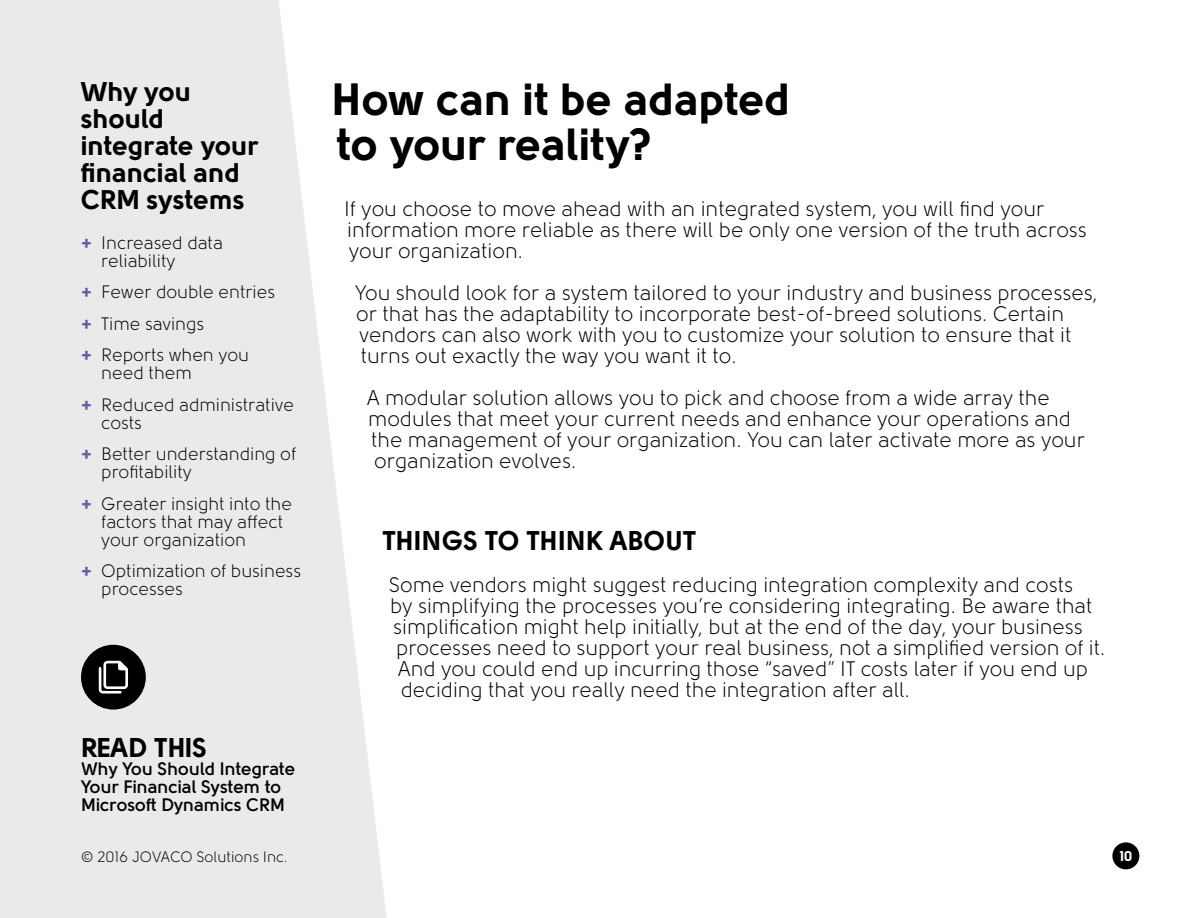
<style>
.page{position:relative;width:1188px;height:918px;background:#fff}
.page>*{position:absolute;margin:0;border:0;box-sizing:border-box;transform-origin:0 0}
.t1{font:900 45px/45px "Solomon";letter-spacing:-.005em;color:#000}
.t2{font:900 27px/27px "Solomon";color:#000}
.t3{font:21px/21px "Solomon";color:#000}
.t4{font:18px/31.5px "Solomon";color:#000}
.t5{font:700 18px/18px "Solomon";color:#000}
.t6{font:15px "Solomon";color:#000}
.t7{font:900 14.25px "Solomon";color:#fff}
.s1{font-weight:900;color:#675da9}
</style>
<div class="page">
<svg style="left:0;top:0;width:387px;height:918px;background:#ececec"></svg>
<div style="left:81px;top:645px;width:65px;height:65px;background:#000;border-radius:50%"></div>
<svg style="left:99px;top:661px;width:29px;height:33px"></svg>
<div style="left:1112px;top:842px;width:27px;height:27px;background:#000;border-radius:50%"></div>
<p class="t2" style="left:81px;top:78px;width:179px">Why you should integrate your financial and<br>CRM systems</p>
<p class="t4" style="left:101px;top:234px;width:123px;line-height:18px;text-indent:-20px"><span class="s1">+</span> Increased data reliability</p>
<p class="t4" style="left:81px;top:277px;width:196px"><span class="s1">+</span> Fewer double entries <span class="s1">+</span> Time savings<br><span class="s1">+</span> Reports when you</p>
<p class="t4" style="left:81px;top:358px;width:215px;text-indent:20px">need them<br><span class="s1">+</span> Reduced administrative</p>
<p class="t4" style="left:81px;top:407px;width:217px;text-indent:20px">costs<br><span class="s1">+</span> Better understanding of</p>
<p class="t4" style="left:81px;top:457px;width:212px;text-indent:20px">profitability<br><span class="s1">+</span> Greater insight into the</p>
<p class="t4" style="left:101px;top:513px;width:184px;line-height:18px">factors that may affect your organization</p>
<p class="t4" style="left:101px;top:562px;width:201px;line-height:18px;text-indent:-20px"><span class="s1">+</span> Optimization of business processes</p>
<h1 class="t1" style="left:332px;top:76px;width:461px">H ow can it be adapted to your reality?</h1>
<p class="t3" style="left:344px;top:198px;width:744px">If you choose to move ahead with an integrated system, you will find your information more reliable as there will be only one version of the truth across your organization.</p>
<p class="t3" style="left:355px;top:282px;width:744px">You should look for a system tailored to your industry and business processes, or that has the adaptability to incorporate best-of-breed solutions. Certain vendors can also work with you to customize your solution to ensure that it turns out exactly the way you want it to.</p>
<p class="t3" style="left:367px;top:387px;width:720px">A modular solution allows you to pick and choose from a wide array the modules that meet your current needs and enhance your operations and the management of your organization. You can later activate more as your organization evolves.</p>
<p class="t2" style="left:383px;top:527px;width:315px">Things to think about</p>
<p class="t3" style="left:389px;top:574px;width:686px">Some vendors might suggest reducing integration complexity and costs</p>
<p class="t3" style="left:390px;top:595px;width:704px">by simplifying the processes you’re considering integrating. Be aware that</p>
<p class="t3" style="left:393px;top:616px;width:691px">simplification might help initially, but at the end of the day, your business</p>
<p class="t3" style="left:396px;top:637px;width:711px">processes need to support your real business, not a simplified version of it.</p>
<p class="t3" style="left:398px;top:658px;width:692px">And you could end up incurring those “saved” IT costs later if you end up</p>
<p class="t3" style="left:401px;top:679px;width:511px">deciding that you really need the integration after all.</p>
<p class="t2" style="left:81px;top:734px;width:88px">READ THIS</p>
<p class="t5" style="left:81px;top:760px;width:216px">Why You Should Integrate<br>Your Financial System to<br>Microsoft Dynamics CRM</p>
<p class="t6" style="left:81px;top:848px;width:208px">© 2016 JOVACO Solutions Inc.</p>
<p class="t7" style="left:1120px;top:848px;width:15px">10</p>
</div>
